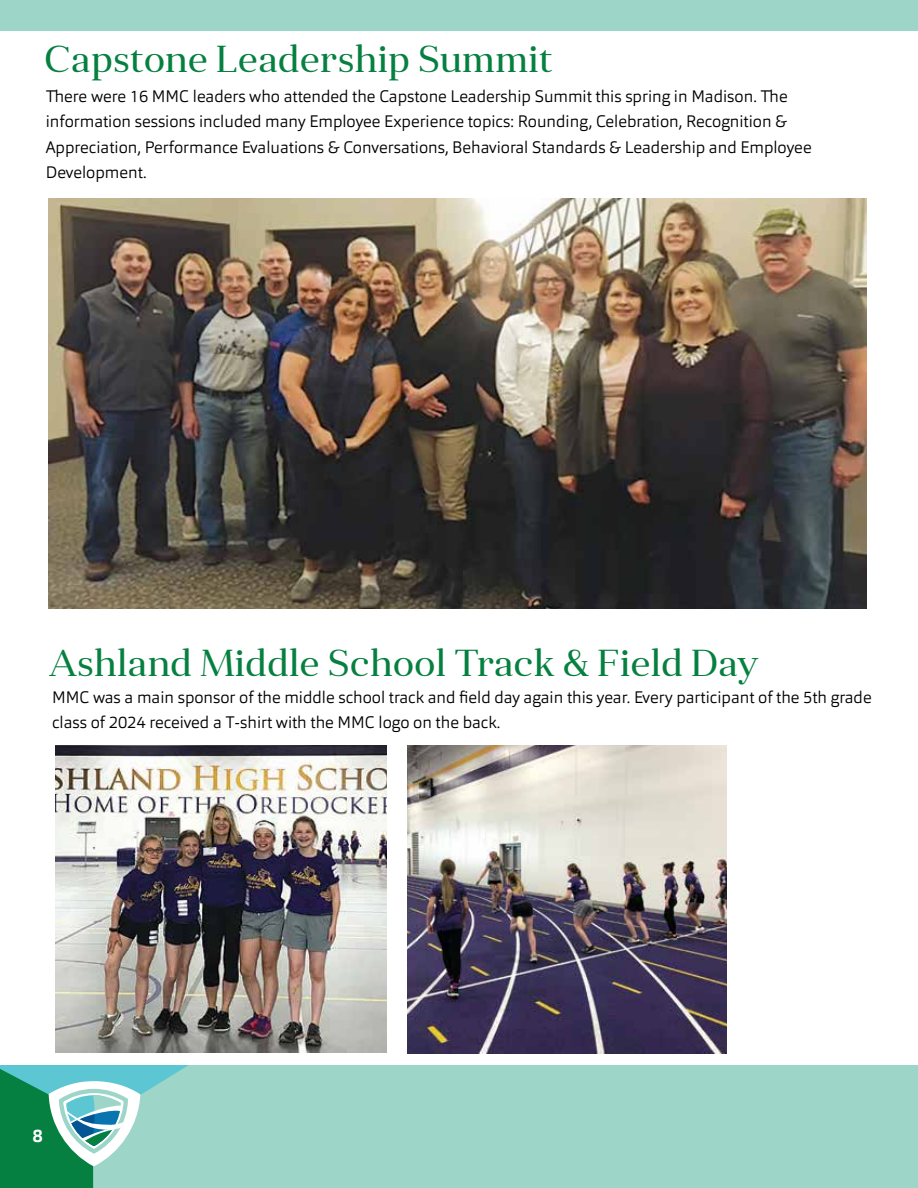
<style>
.page{position:relative;width:918px;height:1188px;background:#fff}
.page>*{position:absolute;margin:0;border:0;box-sizing:border-box;transform-origin:0 0}
.t1{font:37.5px "Anglecia Pro Title";color:#068040}
.t2{font:700 18px "Orgon";color:#fff}
.t3{font:300 16.5px/25.5px "Orgon";color:#000}
</style>
<div class="page">
<div style="left:433px;top:992px;width:485px;height:196px;background:#9dd6c9"></div>
<div style="left:282px;top:1065px;width:151px;height:123px;background:#9dd6c9"></div>
<div style="left:0;top:27px;width:918px;height:1038px;background:#fff"></div>
<div style="left:0;top:0;width:918px;height:30px;background:#9dd6c9"></div>
<svg style="left:0;top:1065px;width:282px;height:123px;background:#7bc3b1"></svg>
<img style="left:48px;top:199px;width:819px;height:410px">
<img style="left:407px;top:746px;width:320px;height:307px">
<img style="left:55px;top:745px;width:332px;height:308px">
<h1 class="t1" style="left:44px;top:35px;width:511px">Capstone Leadership Summit</h1>
<p class="t3" style="left:46px;top:83px;width:767px">There were 16 MMC leaders who attended the Capstone Leadership Summit this spring in Madison. The information sessions included many Employee Experience topics: Rounding, Celebration, Recognition &amp; Appreciation, Performance Evaluations &amp; Conversations, Behavioral Standards &amp; Leadership and Employee Development.</p>
<h1 class="t1" style="left:49px;top:639px;width:712px">Ashland Middle School Track &amp; Field Day</h1>
<p class="t3" style="left:52px;top:684px;width:821px">MMC was a main sponsor of the middle school track and field day again this year. Every participant of the 5th grade class of 2024 received a T-shirt with the MMC logo on the back.</p>
<p class="t2" style="left:32px;top:1125px;width:12px">8</p>
</div>
